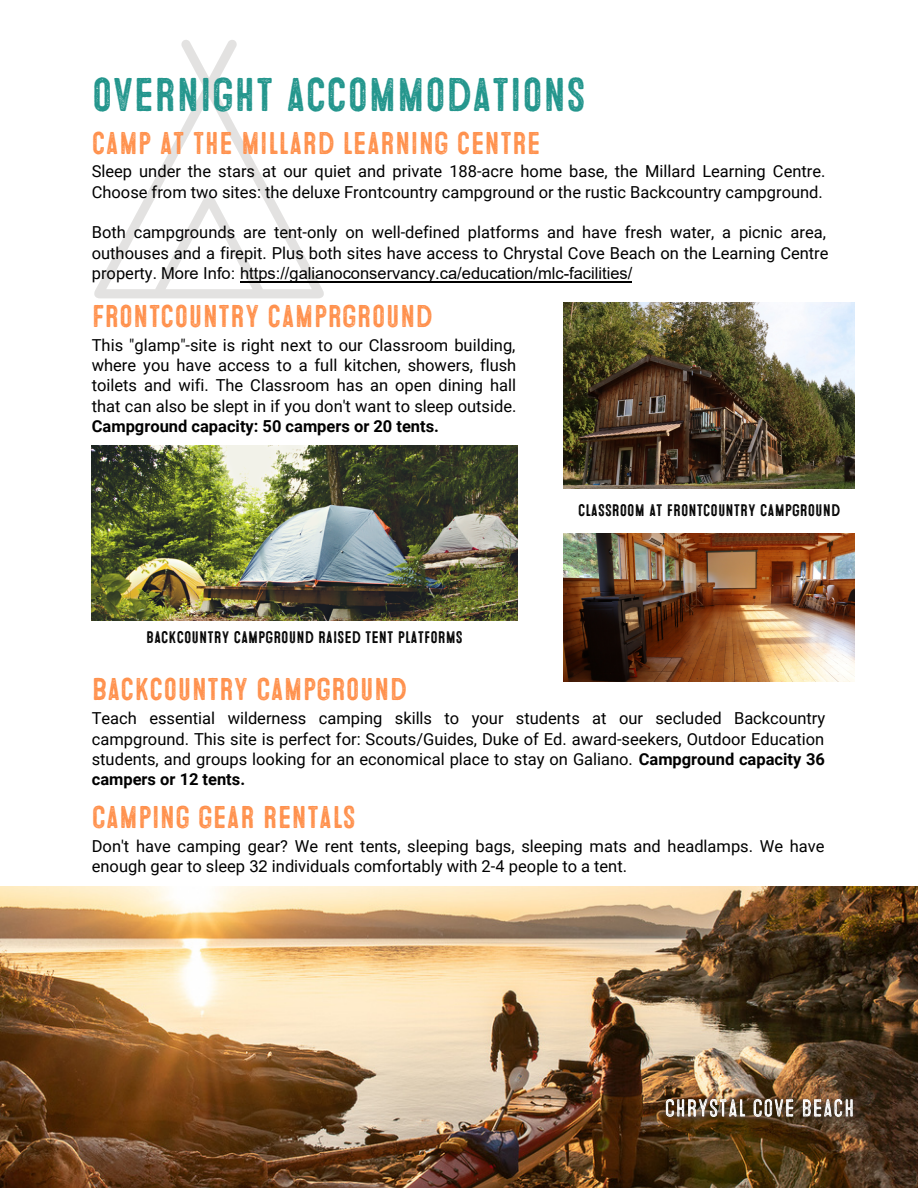
<style>
.page{position:relative;width:918px;height:1188px;background:#fff}
.page>*{position:absolute;margin:0;border:0;box-sizing:border-box;transform-origin:0 0}
.t1{font:47.25px "Microbrew Three";color:#24968d}
.t2{font:31.5px "Microbrew Three";color:#ff914d}
.t3{font:16.8px "Microbrew Three";color:#000}
.t4{font:16.5px/20.2px "Roboto";color:#000}
.t5{font:16.5px "Arial";color:#000}
.t6{font:700 16.5px "Roboto";color:#000}
.s1{font-family:"Roboto"}
.s2{font-weight:700}
.s3{font-family:"Arial"}
</style>
<div class="page">
<img style="left:0;top:887px;width:918px;height:301px">
<svg style="left:94px;top:40px;width:231px;height:258px"></svg>
<img style="left:564px;top:303px;width:290px;height:185px">
<img style="left:92px;top:446px;width:425px;height:174px">
<img style="left:564px;top:533px;width:290px;height:149px">
<img style="left:654px;top:1088px;width:211px;height:42px">
<hr style="left:240px;top:281px;width:392px;height:1px;background:#000">
<h1 class="t1" style="left:92px;top:67px;width:495px">OVERNIGHT ACCOMMODATIONS</h1>
<h2 class="t2" style="left:92px;top:124px;width:450px">CAMP AT THE MILLARD LEARNING CENTRE</h2>
<p class="t4" style="left:92px;top:162px;width:735px">Sleep under the stars at our quiet and private 188-acre home base, the Millard Learning Centre.<br>Choose from two sites: the deluxe Frontcountry campground or the rustic Backcountry campground.</p>
<p class="t4" style="left:92px;top:222px;width:738px">Both campgrounds are tent-only on well-defined platforms and have fresh water, a picnic area, outhouses and a firepit. Plus both sites have access to Chrystal Cove Beach on the Learning Centre</p>
<p class="t5" style="left:92px;top:262px;width:542px"><span class="s1">property.</span> More Info: https://galianoconservancy.ca/education/mlc-facilities/</p>
<h2 class="t2" style="left:92px;top:297px;width:342px">FRONTCOUNTRY CAMPRGROUND</h2>
<p class="t4" style="left:92px;top:335px;width:426px;text-align:justify">This "glamp"-site is right next to our Classroom building, where you have access to a full kitchen, showers, flush toilets and wifi. The Classroom has an open dining hall that can also be slept in if you don't want to sleep outside.</p>
<p class="t6" style="left:92px;top:417px;width:349px">Campground capacity: 50 campers or 20 tents.</p>
<p class="t3" style="left:146px;top:627px;width:318px">BACKCOUNTRY CAMPGROUND RAISED TENT PLATFORMS</p>
<p class="t3" style="left:578px;top:500px;width:264px">CLASSROOM AT FRONTCOUNTRY CAMPGROUND</p>
<h2 class="t2" style="left:92px;top:671px;width:316px">BACKCOUNTRY CAMPGROUND</h2>
<p class="t4" style="left:92px;top:709px;width:735px;text-align:justify">Teach essential wilderness camping skills to your students at our secluded Backcountry campground. This site is perfect for: Scouts/Guides, Duke of Ed. award-seekers, Outdoor Education students, and groups looking for an economical place to stay on Galiano. <span class="s2">Campground capacity 36 campers or 12 tents.</span></p>
<h2 class="t2" style="left:92px;top:798px;width:266px">CAMPING GEAR RENTALS</h2>
<p class="t4" style="left:92px;top:836px;width:734px">Don't have camping gear? We rent tents, sleeping bags, sleeping mats and headlamps. We have enough gear to sleep <span class="s3">32</span> individuals comfortably with 2-<span class="s3">4</span> people to a tent.</p>
</div>
